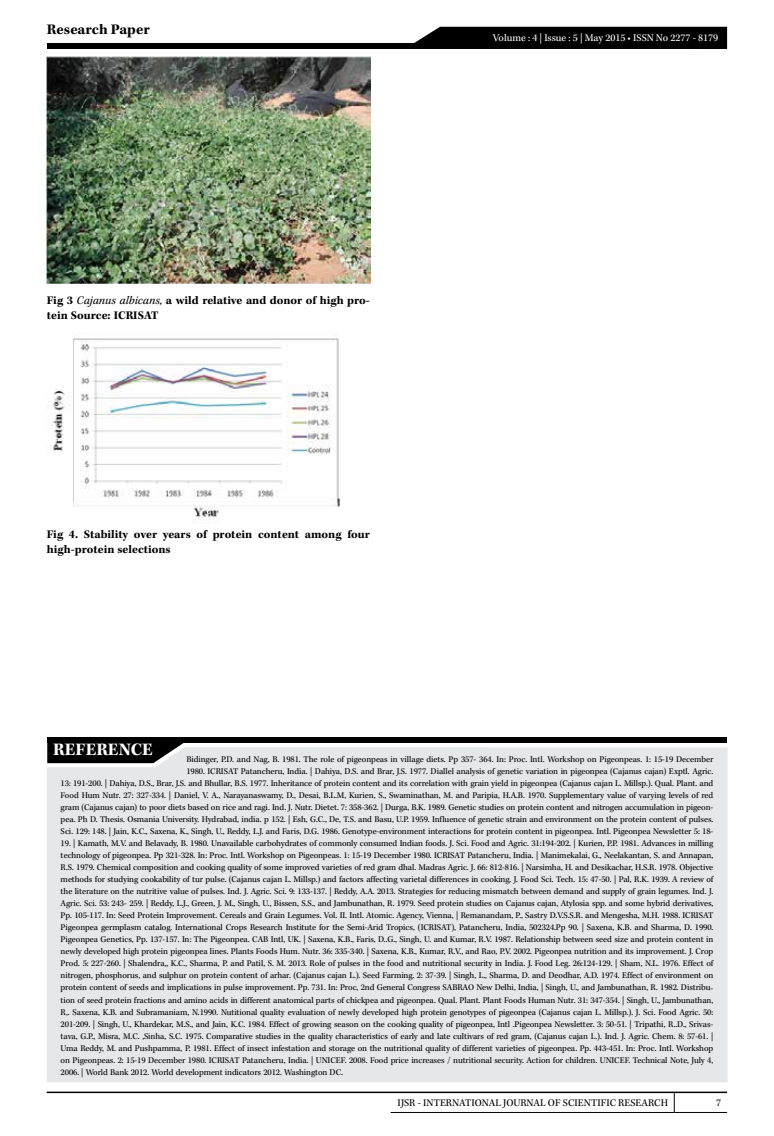
<style>
.page{position:relative;width:774px;height:1136px;background:#fff}
.page>*{position:absolute;margin:0;border:0;box-sizing:border-box;transform-origin:0 0}
.t1{font:700 18px "Kepler Std";letter-spacing:.005em;color:#fff}
.t2{font:700 15px "Kepler Std";color:#000}
.t3{font:700 12px/14.7px "Kepler Std";color:#000}
.t4{font:10.5px "Kepler Std";color:#000}
.t5{font:10.5px "Kepler Std";color:#fff}
.t6{font:9px/12px "Kepler Std";letter-spacing:-.01em;color:#000;text-align:right}
.s1{font-weight:400;font-style:italic}
</style>
<div class="page">
<hr style="left:47px;top:1091px;width:680px;height:1px;background:#000">
<svg style="left:674px;top:1092px;width:1px;height:19px"></svg>
<hr style="left:391px;top:1111px;width:283px;height:1px;background:#000">
<hr style="left:674px;top:1111px;width:53px;height:1px;background:#000">
<div style="left:47px;top:43px;width:680px;height:6px;background:#000"></div>
<div style="left:414px;top:27px;width:313px;height:16px;background:#000"></div>
<div style="left:47px;top:747px;width:681px;height:335px;background:#e6e7e8"></div>
<div style="left:47px;top:737px;width:680px;height:6px;background:#000"></div>
<svg style="left:47px;top:743px;width:139px;height:20px;background:#1e1e1e"></svg>
<img style="left:47px;top:57px;width:323px;height:226px">
<img style="left:47px;top:333px;width:293px;height:190px">
<h2 class="t2" style="left:47px;top:21px;width:104px">Research Paper</h2>
<h3 class="t3" style="left:47px;top:293px;width:325px">Fig 3 <span class="s1">Cajanus albicans,</span> a wild relative and donor of high pro&shy;tein Source: ICRISAT</h3>
<h3 class="t3" style="left:47px;top:527px;width:325px">Fig 4. Stability over years of protein content among four high-protein selections</h3>
<p class="t5" style="left:493px;top:32px;width:227px">Volume : 4 | Issue : 5 | May 2015 • ISSN No 2277 - 8179</p>
<h1 class="t1" style="left:53px;top:739px;width:101px">REFERENCE</h1>
<p class="t6" style="left:61px;top:753px;width:654px">Bidinger, P.D. and Nag, B. 1981. The role of pigeonpeas in village diets. Pp 357- 364. In: Proc. Intl. Workshop on Pigeonpeas. 1: 15-19 December<br>1980. ICRISAT Patancheru, India. | Dahiya, D.S. and Brar, J.S. 1977. Diallel analysis of genetic variation in pigeonpea (Cajanus cajan) Exptl. Agric.<br>13: 191-200. | Dahiya, D.S., Brar, J.S. and Bhullar, B.S. 1977. Inheritance of protein content and its correlation with grain yield in pigeonpea (Cajanus cajan L. Millsp.). Qual. Plant. and Food Hum Nutr. 27: 327-334. | Daniel, V. A., Narayanaswamy, D., Desai, B.L.M, Kurien, S., Swaminathan, M. and Paripia, H.A.B. 1970. Supplementary value of varying levels of red gram (Cajanus cajan) to poor diets based on rice and ragi. Ind. J. Nutr. Dietet. 7: 358-362. | Durga, B.K. 1989. Genetic studies on protein content and nitrogen accumulation in pigeon&shy;pea. Ph D. Thesis. Osmania University. Hydrabad, india. p 152. | Esh, G.C., De, T.S. and Basu, U.P. 1959. Influence of genetic strain and environment on the protein content of pulses.<br>Sci. 129: 148. | Jain, K.C., Saxena, K., Singh, U., Reddy, L.J. and Faris, D.G. 1986. Genotype-environment interactions for protein content in pigeonpea. Intl. Pigeonpea Newsletter 5: 18-</p>
<p class="t6" style="left:61px;top:837px;width:654px;text-align:justify">19. | Kamath, M.V. and Belavady, B. 1980. Unavailable carbohydrates of commonly consumed Indian foods. J. Sci. Food and Agric. 31:194-202. | Kurien, P.P. 1981. Advances in milling technology of pigeonpea. Pp 321-328. In: Proc. Intl. Workshop on Pigeonpeas. 1: 15-19 December 1980. ICRISAT Patancheru, India. | Manimekalai, G., Neelakantan, S. and Annapan, R.S. 1979. Chemical composition and cooking quality of some improved varieties of red gram dhal. Madras Agric. J. 66: 812-816. | Narsimha, H. and Desikachar, H.S.R. 1978. Objective methods for studying cookability of tur pulse. (Cajanus cajan L. Millsp.) and factors affecting varietal differences in cooking. J. Food Sci. Tech. 15: 47-50. | Pal, R.K. 1939. A review of the literature on the nutritive value of pulses. Ind. J. Agric. Sci. 9: 133-137. | Reddy, A.A. 2013. Strategies for reducing mismatch between demand and supply of grain legumes. Ind. J.<br>Agric. Sci. 53: 243- 259. | Reddy, L.J., Green, J. M., Singh, U., Bissen, S.S., and Jambunathan, R. 1979. Seed protein studies on Cajanus cajan, Atylosia spp. and some hybrid derivatives, Pp. 105-117. In: Seed Protein Improvement. Cereals and Grain Legumes. Vol. II. Intl. Atomic. Agency, Vienna, | Remanandam, P., Sastry D.V.S.S.R. and Mengesha, M.H. 1988. ICRISAT Pigeonpea germplasm catalog. International Crops Research Institute for the Semi-Arid Tropics, (ICRISAT), Patancheru, India, 502324.Pp 90. | Saxena, K.B. and Sharma, D. 1990.<br>Pigeonpea Genetics, Pp. 137-157. In: The Pigeonpea. CAB Intl, UK. | Saxena, K.B., Faris, D..G., Singh, U. and Kumar, R.V. 1987. Relationship between seed size and protein content in newly developed high protein pigeonpea lines. Plants Foods Hum. Nutr. 36: 335-340. | Saxena, K.B., Kumar, R.V., and Rao, P.V. 2002. Pigeonpea nutrition and its improvement. J. Crop Prod. 5: 227-260. | Shalendra,, K.C., Sharma, P. and Patil, S. M. 2013. Role of pulses in the food and nutritional security in India. J. Food Leg. 26:124-129. | Sham, N.L. 1976. Effect of nitrogen, phosphorus, and sulphur on protein content of arhar. (Cajanus cajan L.). Seed Farming. 2: 37-39. | Singh, L., Sharma, D. and Deodhar, A.D. 1974. Effect of environment on protein content of seeds and implications in pulse improvement. Pp. 731. In: Proc, 2nd General Congress SABRAO New Delhi, India, | Singh, U., and Jambunathan, R. 1982. Distribu&shy;tion of seed protein fractions and amino acids in different anatomical parts of chickpea and pigeonpea. Qual. Plant. Plant Foods Human Nutr. 31: 347-354. | Singh, U., Jambunathan, R,. Saxena, K.B. and Subramaniam, N.1990. Nutitional quality evaluation of newly developed high protein genotypes of pigeonpea (Cajanus cajan L. Millsp.). J. Sci. Food Agric. 50:<br>201-209. | Singh, U., Khardekar, M.S., and Jain, K.C. 1984. Effect of growing season on the cooking quality of pigeonpea, Intl .Pigeonpea Newsletter. 3: 50-51. | Tripathi, R..D., Srivas&shy;tava, G.P., Misra, M.C. ,Sinha, S.C. 1975. Comparative studies in the quality characteristics of early and late cultivars of red gram, (Cajanus cajan L.). Ind. J. Agric. Chem. 8: 57-61. | Uma Reddy, M. and Pushpamma, P. 1981. Effect of insect infestation and storage on the nutritional quality of different varieties of pigeonpea. Pp. 443-451. In: Proc. Intl. Workshop on Pigeonpeas. 2: 15-19 December 1980. ICRISAT Patancheru, India. | UNICEF. 2008. Food price increases / nutritional security. Action for children. UNICEF. Technical Note, July 4, 2006. | World Bank 2012. World development indicators 2012. Washington DC.</p>
<p class="t4" style="left:398px;top:1097px;width:272px">IJSR - INTERNATIONAL JOURNAL OF SCIENTIFIC RESEARCH</p>
<p class="t4" style="left:716px;top:1097px;width:7px">7</p>
</div>
